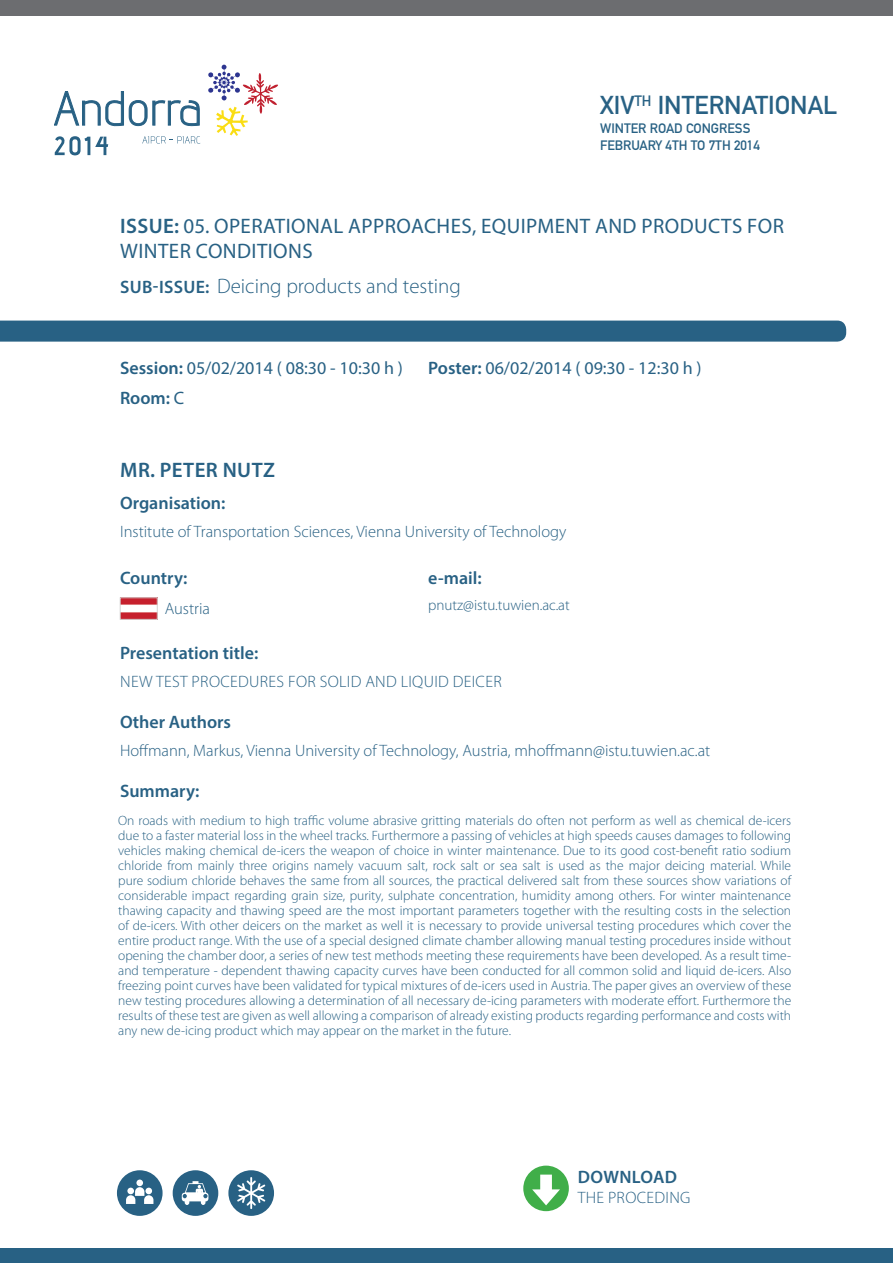
<style>
.page{position:relative;width:893px;height:1263px;background:#fff}
.page>*{position:absolute;margin:0;border:0;box-sizing:border-box;transform-origin:0 0}
.t1{font:25.5px "DIN Mittelschrift Std";color:#286184}
.Estilo_de_párrafo_3{font:21px/25.2px "Myriad Pro";letter-spacing:.02em;color:#286184}
.t2{font:300 21px "Myriad Pro";color:#286184}
.t3{font:600 21px "Myriad Pro";letter-spacing:.02em;color:#286184}
.Estilo_de_párrafo_2{font:600 18px "Myriad Pro";color:#286184}
.t4{font:18px "Myriad Pro";color:#286184}
.Estilo_de_párrafo_2-2{font:600 18px "Myriad Pro";letter-spacing:.02em;color:#286184}
.Estilo_de_párrafo_2-3{font:300 16.5px "Myriad Pro";color:#286184}
.Estilo_de_párrafo_2-4{font:300 16.5px "Myriad Pro";letter-spacing:.02em;color:#286184}
.Estilo_de_párrafo_2-5{font:300 15px "Myriad Pro";color:#286184}
.t5{font:300 13.5px/15px "Myriad Pro";color:#286184;text-align:justify}
.t6{font:13.5px/16.2px "DIN Mittelschrift Std";color:#286184}
.s1{font-weight:600}
.s2{font-weight:600;font-size:18px}
.s3{font-weight:400}
</style>
<div class="page">
<svg style="left:173px;top:1170px;width:45px;height:46px"></svg>
<svg style="left:228px;top:1170px;width:46px;height:46px"></svg>
<svg style="left:117px;top:1170px;width:46px;height:46px"></svg>
<div style="left:0;top:1248px;width:893px;height:15px;background:#286184"></div>
<div style="left:0;top:0;width:893px;height:16px;background:#6c6d70"></div>
<svg style="left:54px;top:91px;width:146px;height:36px"></svg>
<svg style="left:55px;top:136px;width:53px;height:19px"></svg>
<svg style="left:142px;top:136px;width:58px;height:8px"></svg>
<svg style="left:208px;top:65px;width:70px;height:71px"></svg>
<div style="left:0;top:321px;width:846px;height:21px;background:#286184"></div>
<div style="left:523px;top:1165px;width:46px;height:46px;background:#40ae49;border-radius:50%"></div>
<svg style="left:532px;top:1174px;width:28px;height:31px"></svg>
<img style="left:122px;top:600px;width:33px;height:17px">
<div style="left:120px;top:598px;width:37px;height:21px;border:1px solid #d4d3d3"></div>
<h1 class="t1" style="left:600px;top:90px;width:239px">XIV<sup>TH</sup> INTERNATIONAL</h1>
<p class="t6" style="left:600px;top:121px;width:161px">WINTER ROAD CONGRESS<br>FEBRUARY 4TH TO 7TH 2014</p>
<p class="Estilo_de_párrafo_3" style="left:120px;top:214px;width:665px"><span class="s1">ISSUE:</span> 05. OPERATIONAL APPROACHES, EQUIPMENT AND PRODUCTS FOR<br>WINTER CONDITIONS</p>
<p class="t2" style="left:120px;top:273px;width:342px"><span class="s2">SUB-ISSUE:</span> Deicing products and testing</p>
<p class="t4" style="left:120px;top:358px;width:284px"><span class="s1">Session:</span> 05/02/2014 ( 08:30 - 10:30 h )</p>
<p class="Estilo_de_párrafo_2" style="left:120px;top:386px;width:66px">Room: <span class="s3">C</span></p>
<p class="t4" style="left:428px;top:358px;width:275px"><span class="s1">Poster:</span> 06/02/2014 ( 09:30 - 12:30 h )</p>
<p class="t3" style="left:120px;top:457px;width:156px">MR. PETER NUTZ</p>
<p class="Estilo_de_párrafo_2" style="left:120px;top:491px;width:107px">Organisation:</p>
<p class="Estilo_de_párrafo_2-3" style="left:120px;top:522px;width:448px">Institute of Transportation Sciences, Vienna University of Technology</p>
<p class="Estilo_de_párrafo_2" style="left:120px;top:566px;width:69px">Country:</p>
<p class="Estilo_de_párrafo_2-3" style="left:165px;top:598px;width:47px">Austria</p>
<p class="Estilo_de_párrafo_2" style="left:428px;top:566px;width:55px">e-mail:</p>
<p class="Estilo_de_párrafo_2-5" style="left:428px;top:596px;width:143px">pnutz@istu.tuwien.ac.at</p>
<p class="Estilo_de_párrafo_2" style="left:120px;top:641px;width:140px">Presentation title:</p>
<p class="Estilo_de_párrafo_2-4" style="left:120px;top:672px;width:383px">NEW TEST PROCEDURES FOR SOLID AND LIQUID DEICER</p>
<p class="Estilo_de_párrafo_2" style="left:120px;top:710px;width:113px">Other Authors</p>
<p class="Estilo_de_párrafo_2-3" style="left:120px;top:741px;width:592px">Hoffmann, Markus, Vienna University of Technology, Austria, mhoffmann@istu.tuwien.ac.at</p>
<p class="Estilo_de_párrafo_2" style="left:120px;top:779px;width:81px">Summary:</p>
<p class="t5" style="left:118px;top:813px;width:674px">On roads with medium to high traffic volume abrasive gritting materials do often not perform as well as chemical de-icers due to a faster material loss in the wheel tracks. Furthermore a passing of vehicles at high speeds causes damages to following vehicles making chemical de-icers the weapon of choice in winter maintenance. Due to its good cost-benefit ratio sodium chloride from mainly three origins namely vacuum salt, rock salt or sea salt is used as the major deicing material. While pure sodium chloride behaves the same from all sources, the practical delivered salt from these sources show variations of considerable impact regarding grain size, purity, sulphate concentration, humidity among others. For winter maintenance thawing capacity and thawing speed are the most important parameters together with the resulting costs in the selection of de-icers. With other deicers on the market as well it is necessary to provide universal testing procedures which cover the entire product range. With the use of a special designed climate chamber allowing manual testing procedures inside without opening the chamber door, a series of new test methods meeting these requirements have been developed. As a result time&shy;and temperature - dependent thawing capacity curves have been conducted for all common solid and liquid de-icers. Also freezing point curves have been validated for typical mixtures of de-icers used in Austria. The paper gives an overview of these new testing procedures allowing a determination of all necessary de-icing parameters with moderate effort. Furthermore the results of these test are given as well allowing a comparison of already existing products regarding performance and costs with any new de-icing product which may appear on the market in the future.</p>
<p class="Estilo_de_párrafo_2-2" style="left:578px;top:1165px;width:101px">DOWNLOAD</p>
<p class="Estilo_de_párrafo_2-4" style="left:578px;top:1187px;width:114px">THE PROCEDING</p>
</div>
